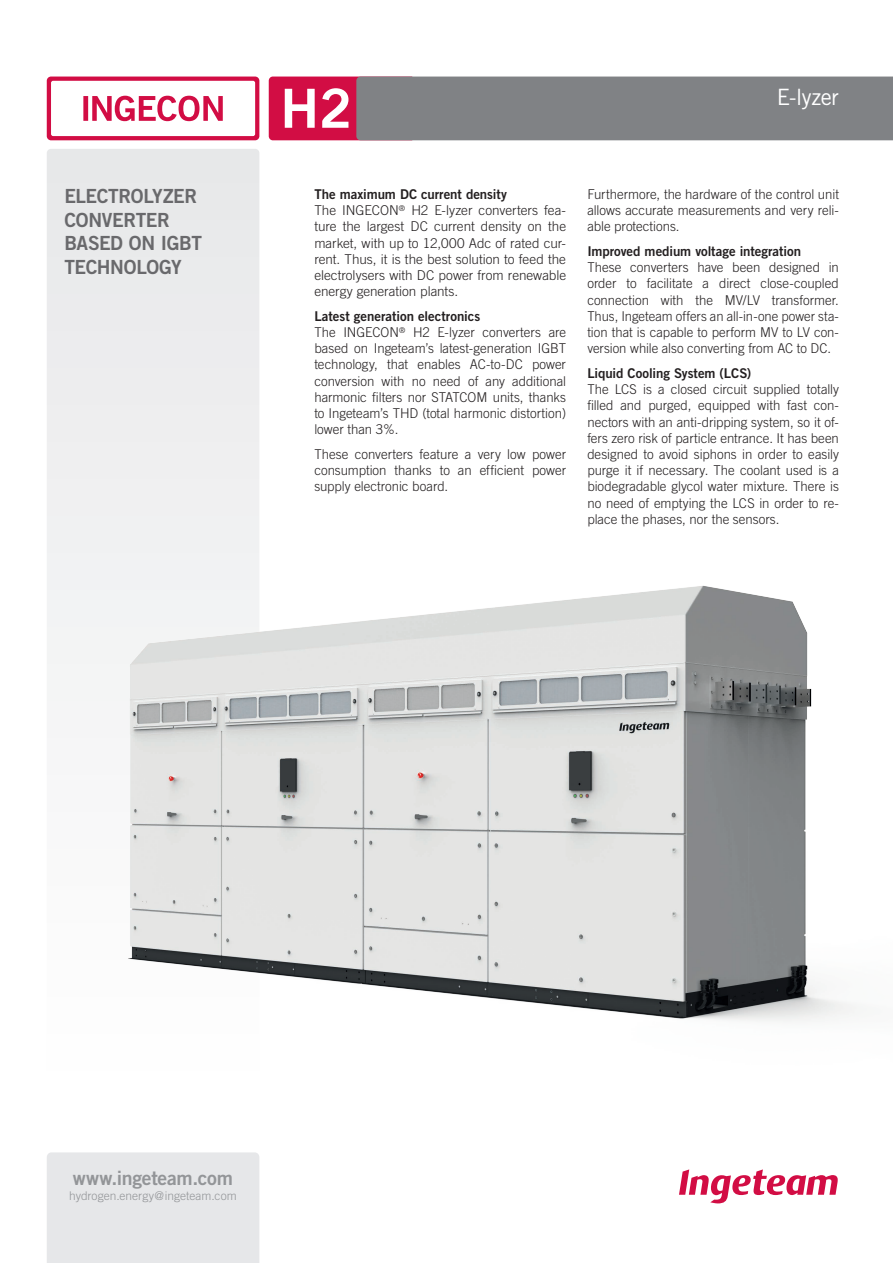
<style>
.page{position:relative;width:893px;height:1263px;background:#fff}
.page>*{position:absolute;margin:0;border:0;box-sizing:border-box;transform-origin:0 0}
.t1{font:54px "Trade Gothic LT Std Bd 2";color:#fff}
.t2{font:22.5px "Trade Gothic LT Std";letter-spacing:-.015em;color:#fff}
.titulo_frase{font:19.5px/23.4px "Trade Gothic LT Std Bd 2";letter-spacing:-.02em;color:#69696c}
.caracteristicas{font:19.5px "Trade Gothic LT Std Bd 2";letter-spacing:-.015em;color:#939598}
.TextoGeneral_justifi{font:300 13.5px/16.2px "Trade Gothic LT Std";color:#231f20;text-align:justify}
.TextoGeneral_justifi-2{font:13.5px "Trade Gothic LT Std Bd 2";letter-spacing:-.005em;color:#231f20}
.caracteristicas-2{font:300 12px "Trade Gothic";color:#939598}
</style>
<div class="page">
<div style="left:47px;top:1152px;width:212px;height:111px;background:#e6e7e9"></div>
<svg style="left:679px;top:1169px;width:159px;height:34px"></svg>
<div style="left:47px;top:149px;width:212px;height:944px;background:linear-gradient(to bottom,#e7e7e9,#fff);border-radius:4px"></div>
<svg style="left:47px;top:77px;width:212px;height:63px;background:#d31449"></svg>
<div style="left:51px;top:81px;width:204px;height:55px;background:#fff;border-radius:2px"></div>
<svg style="left:83px;top:96px;width:140px;height:25px"></svg>
<svg style="left:269px;top:77px;width:624px;height:63px;background:#8b717b"></svg>
<img style="left:64px;top:552px;width:793px;height:525px">
<h1 class="t1" style="left:280px;top:75px;width:73px">H2</h1>
<p class="t2" style="left:777px;top:83px;width:64px">E-lyzer</p>
<p class="titulo_frase" style="left:64px;top:184px;width:139px">ELECTROLYZER<br>CONVERTER<br>BASED ON IGBT<br>TECHNOLOGY</p>
<p class="TextoGeneral_justifi-2" style="left:314px;top:186px;width:194px">The maximum DC current density</p>
<p class="TextoGeneral_justifi" style="left:314px;top:202px;width:253px">The INGECON<sup>®</sup> H2 E-lyzer converters fea&shy;ture the largest DC current density on the market, with up to 12,000 Adc of rated cur&shy;rent. Thus, it is the best solution to feed the electrolysers with DC power from renewable energy generation plants.</p>
<p class="TextoGeneral_justifi-2" style="left:314px;top:308px;width:168px">Latest generation electronics</p>
<p class="TextoGeneral_justifi" style="left:314px;top:324px;width:253px">The INGECON<sup>®</sup> H2 E-lyzer converters are based on Ingeteam’s latest-generation IGBT technology, that enables AC-to-DC power conversion with no need of any additional harmonic filters nor STATCOM units, thanks to Ingeteam’s THD (total harmonic distortion) lower than 3%.</p>
<p class="TextoGeneral_justifi" style="left:314px;top:446px;width:253px">These converters feature a very low power consumption thanks to an efficient power supply electronic board.</p>
<p class="TextoGeneral_justifi" style="left:587px;top:186px;width:253px">Furthermore, the hardware of the control unit allows accurate measurements and very reli&shy;able protections.</p>
<p class="TextoGeneral_justifi-2" style="left:587px;top:243px;width:215px">Improved medium voltage integration</p>
<p class="TextoGeneral_justifi" style="left:587px;top:259px;width:253px">These converters have been designed in order to facilitate a direct close-coupled connection with the MV/LV transformer.<br>Thus, Ingeteam offers an all-in-one power sta&shy;tion that is capable to perform MV to LV con&shy;version while also converting from AC to DC.</p>
<p class="TextoGeneral_justifi-2" style="left:587px;top:365px;width:165px">Liquid Cooling System (LCS)</p>
<p class="TextoGeneral_justifi" style="left:587px;top:381px;width:253px">The LCS is a closed circuit supplied totally filled and purged, equipped with fast con&shy;nectors with an anti-dripping system, so it of&shy;fers zero risk of particle entrance. It has been designed to avoid siphons in order to easily purge it if necessary. The coolant used is a biodegradable glycol water mixture. There is no need of emptying the LCS in order to re&shy;place the phases, nor the sensors.</p>
<p class="caracteristicas" style="left:73px;top:1166px;width:161px">www.ingeteam.com</p>
<p class="caracteristicas-2" style="left:69px;top:1188px;width:169px">hydrogen.energy@ingeteam.com</p>
</div>
